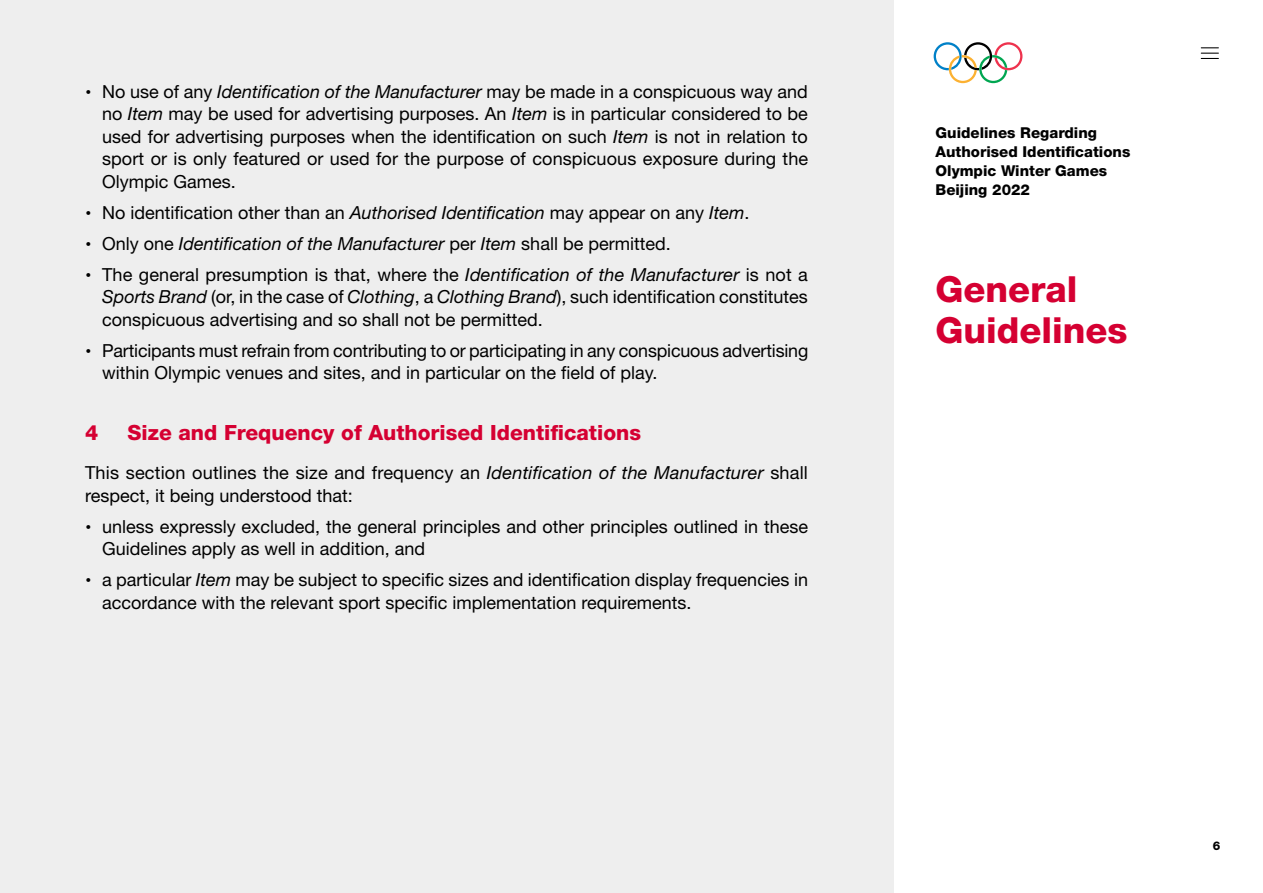
<style>
.page{position:relative;width:1263px;height:893px;background:#fff}
.page>*{position:absolute;margin:0;border:0;box-sizing:border-box;transform-origin:0 0}
.t1{font:800 36px/40.5px "Helvetica Neue LT Std";color:#d50032}
.t2{font:800 21px "Helvetica Neue LT Std";color:#d50032}
.Text{font:18px/22.5px "Helvetica Neue LT Std";color:#000}
.t3{font:italic 18px "Helvetica Neue LT Std";color:#000}
.t4{font:800 15px/18.8px "Helvetica Neue LT Std";color:#000}
.t5{font:800 12px "Helvetica Neue LT Std";color:#000}
.s1{font-weight:800;font-size:21px}
.s2{font-style:italic}
.s3{font-weight:800;font-style:normal;font-size:21px}
.s4{font-style:normal}
</style>
<div class="page">
<div style="left:0;top:0;width:893px;height:893px;background:#eee"></div>
<svg style="left:934px;top:42px;width:88px;height:41px"></svg>
<svg style="left:1201px;top:47px;width:18px;height:12px"></svg>
<p class="Text" style="left:102px;top:80px;width:708px;text-align:justify;text-indent:-17px"><span class="s1">·</span> No use of any <span class="s2">Identification of the Manufacturer</span> may be made in a conspicuous way and no <span class="s2">Item</span> may be used for advertising purposes. An <span class="s2">Item</span> is in particular considered to be used for advertising purposes when the identification on such <span class="s2">Item</span> is not in relation to sport or is only featured or used for the purpose of conspicuous exposure during the Olympic Games.</p>
<p class="Text" style="left:85px;top:201px;width:666px"><span class="s1">·</span> No identification other than an <span class="s2">Authorised Identification</span> may appear on any <span class="s2">Item</span>.</p>
<p class="t3" style="left:85px;top:233px;width:587px"><span class="s3">·</span> <span class="s4">Only one</span> Identification of the Manufacturer <span class="s4">per</span> Item <span class="s4">shall be permitted.</span></p>
<p class="Text" style="left:102px;top:263px;width:707px;text-align:justify;text-indent:-17px"><span class="s1">·</span> The general presumption is that, where the <span class="s2">Identification of the Manufacturer</span> is not a <span class="s2">Sports Brand</span> (or, in the case of <span class="s2">Clothing</span>, a <span class="s2">Clothing Brand</span>), such identification constitutes conspicuous advertising and so shall not be permitted.</p>
<p class="Text" style="left:102px;top:339px;width:708px;text-indent:-17px"><span class="s1">·</span> Participants must refrain from contributing to or participating in any conspicuous advertising within Olympic venues and sites, and in particular on the field of play.</p>
<p class="t2" style="left:85px;top:420px;width:15px">4</p>
<p class="t2" style="left:128px;top:420px;width:515px">Size and Frequency of Authorised Identifications</p>
<p class="Text" style="left:85px;top:461px;width:724px">This section outlines the size and frequency an <span class="s2">Identification of the Manufacturer</span> shall respect, it being understood that:</p>
<p class="Text" style="left:102px;top:515px;width:707px;text-indent:-17px"><span class="s1">·</span> unless expressly excluded, the general principles and other principles outlined in these<br>Guidelines apply as well in addition, and</p>
<p class="Text" style="left:102px;top:568px;width:707px;text-indent:-17px"><span class="s1">·</span> a particular <span class="s2">Item</span> may be subject to specific sizes and identification display frequencies in accordance with the relevant sport specific implementation requirements.</p>
<p class="t4" style="left:935px;top:124px;width:196px">Guidelines Regarding<br>Authorised Identifications<br>Olympic Winter Games<br>Beijing 2022</p>
<h1 class="t1" style="left:935px;top:269px;width:194px">General<br>Guidelines</h1>
<p class="t5" style="left:1213px;top:839px;width:9px">6</p>
</div>
